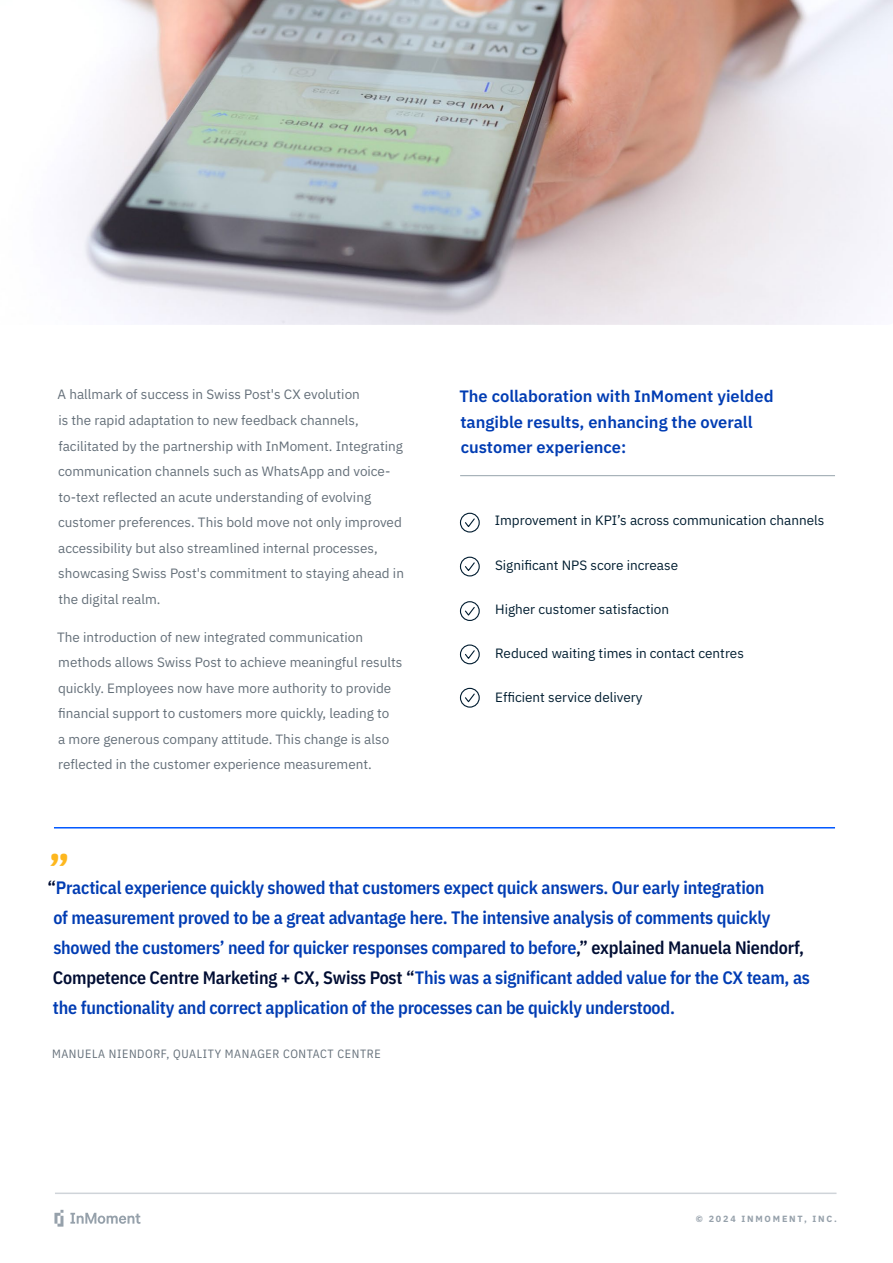
<style>
.page{position:relative;width:893px;height:1263px;background:#fff}
.page>*{position:absolute;margin:0;border:0;box-sizing:border-box;transform-origin:0 0}
.t1{font:700 42px "IBM Plex Sans Cond";color:#fdb71e}
.t2{font:600 18px/30px "IBM Plex Sans Cond";letter-spacing:-.01em;color:#003cb3}
.t3{font:600 16.5px/25.5px "IBM Plex Sans";color:#003cb3}
.t4{font:13.5px/25.5px "IBM Plex Sans";color:#646f79}
.t5{font:13.5px "IBM Plex Sans";color:#001d30}
.t6{font:12px "IBM Plex Sans Cond";letter-spacing:.05em;color:#646f79}
.t7{font:700 9px "IBM Plex Sans";letter-spacing:.2em;color:#96a1ab}
.s1{color:#000d33}
</style>
<div class="page">
<svg style="left:54px;top:1210px;width:9px;height:16px"></svg>
<svg style="left:70px;top:1213px;width:70px;height:11px"></svg>
<hr style="left:55px;top:1192px;width:781px;height:2px;background:#cfd4d9">
<hr style="left:54px;top:827px;width:781px;height:1px;background:#0058ff">
<img style="left:73px;top:0;width:820px;height:325px">
<svg style="left:460px;top:513px;width:19px;height:19px"></svg>
<div style="left:460px;top:513px;width:20px;height:19px;border:1px solid #001c30;border-radius:50%"></div>
<svg style="left:464px;top:517px;width:12px;height:11px"></svg>
<svg style="left:460px;top:557px;width:19px;height:19px"></svg>
<div style="left:460px;top:557px;width:20px;height:19px;border:1px solid #001c30;border-radius:50%"></div>
<svg style="left:464px;top:561px;width:12px;height:11px"></svg>
<svg style="left:460px;top:602px;width:19px;height:18px"></svg>
<div style="left:460px;top:601px;width:20px;height:20px;border:1px solid #001c30;border-radius:50%"></div>
<svg style="left:464px;top:606px;width:12px;height:11px"></svg>
<svg style="left:460px;top:645px;width:19px;height:19px"></svg>
<div style="left:460px;top:644px;width:20px;height:20px;border:1px solid #001c30;border-radius:50%"></div>
<svg style="left:464px;top:649px;width:12px;height:11px"></svg>
<svg style="left:460px;top:688px;width:19px;height:19px"></svg>
<div style="left:460px;top:688px;width:20px;height:20px;border:1px solid #001c30;border-radius:50%"></div>
<svg style="left:464px;top:692px;width:12px;height:11px"></svg>
<hr style="left:460px;top:475px;width:375px;height:1px;background:#95a3ab">
<p class="t4" style="left:58px;top:381px;width:348px">A hallmark of success in Swiss Post's CX evolution<br>is the rapid adaptation to new feedback channels, facilitated by the partnership with InMoment. Integrating communication channels such as WhatsApp and voice&shy;to-text reflected an acute understanding of evolving customer preferences. This bold move not only improved accessibility but also streamlined internal processes, showcasing Swiss Post's commitment to staying ahead in the digital realm.</p>
<p class="t4" style="left:57px;top:623px;width:347px">The introduction of new integrated communication methods allows Swiss Post to achieve meaningful results quickly. Employees now have more authority to provide financial support to customers more quickly, leading to<br>a more generous company attitude. This change is also reflected in the customer experience measurement.</p>
<h1 class="t1" style="left:49px;top:813px;width:22px">„</h1>
<p class="t3" style="left:459px;top:382px;width:316px">The collaboration with InMoment yielded tangible results, enhancing the overall customer experience:</p>
<p class="t5" style="left:463px;top:510px;width:363px">• Improvement in KPI’s across communication channels</p>
<p class="t5" style="left:463px;top:554px;width:216px">• Significant NPS score increase</p>
<p class="t5" style="left:463px;top:599px;width:207px">• Higher customer satisfaction</p>
<p class="t5" style="left:463px;top:643px;width:282px">• Reduced waiting times in contact centres</p>
<p class="t5" style="left:463px;top:687px;width:181px">• Efficient service delivery</p>
<p class="t2" style="left:48px;top:871px;width:764px"><span class="s1">“</span>Practical experience quickly showed that customers expect quick answers. Our early integration<br>of measurement proved to be a great advantage here. The intensive analysis of comments quickly showed the customers’ need for quicker responses compared to before<span class="s1">,” explained Manuela Niendorf, Competence Centre Marketing + CX, Swiss Post “</span>This was a significant added value for the CX team, as the functionality and correct application of the processes can be quickly understood.</p>
<p class="t6" style="left:52px;top:1045px;width:330px">MANUELA NIENDORF, QUALITY MANAGER CONTACT CENTRE</p>
<p class="t7" style="left:696px;top:1211px;width:143px">© 2024 INMOMENT, INC.</p>
</div>
